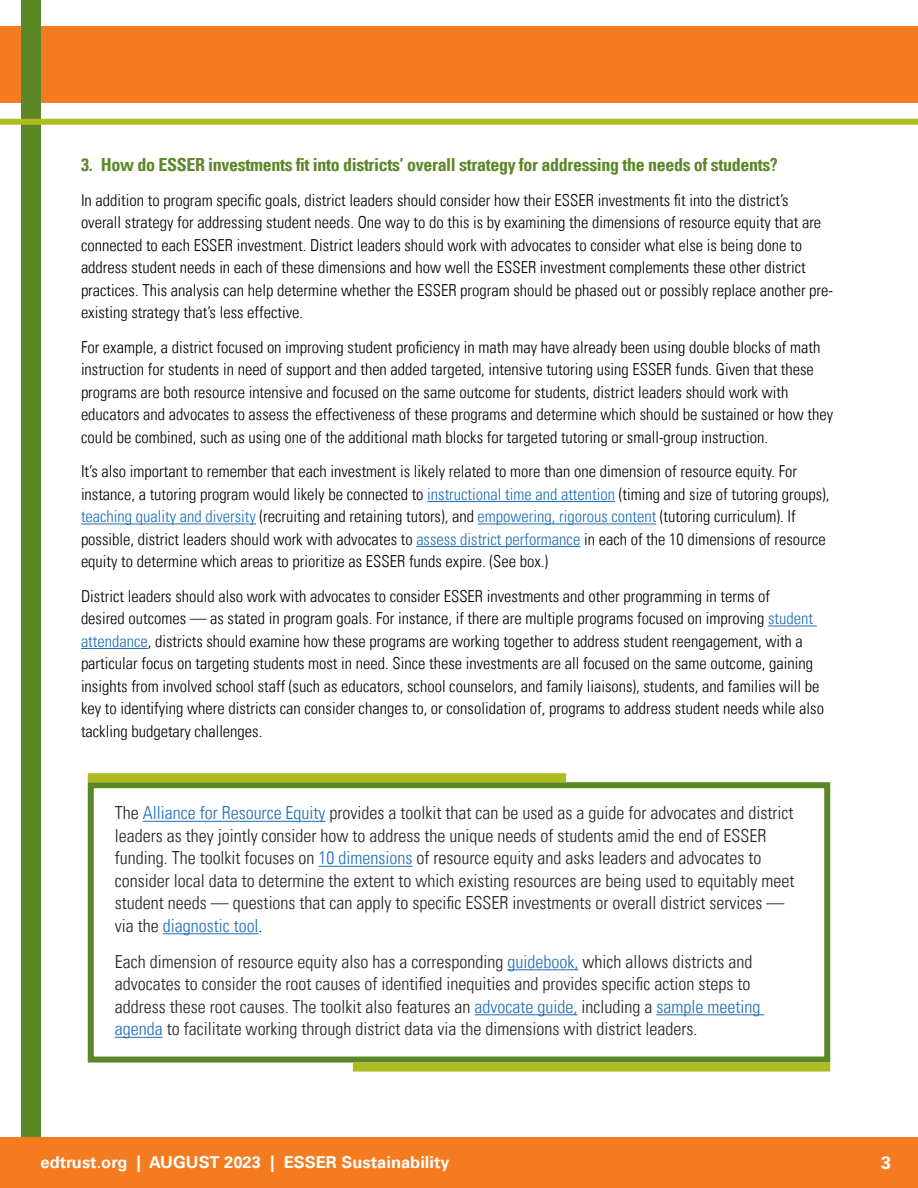
<style>
.page{position:relative;width:918px;height:1188px;background:#fff}
.page>*{position:absolute;margin:0;border:0;box-sizing:border-box;transform-origin:0 0}
.Call_out_box{font:300 condensed 18px/22.5px "Univers LT";color:#231f20}
.Paragraph_Style_1{font:700 condensed 18px "Univers LT";letter-spacing:-.02em;color:#5c8727}
.t1{font:700 18px "Univers LT";color:#fff}
.Paragraph_Style_1-2{font:300 condensed 16.5px/22.5px "Univers LT";color:#000}
.t2{font:700 16.5px "Univers LT";color:#fff}
.s1{color:#1c6cb6}
.s2{color:#000}
.s3{color:#fff}
</style>
<div class="page">
<div style="left:0;top:26px;width:918px;height:77px;background:#f47b20"></div>
<div style="left:21px;top:0;width:19px;height:1137px;background:#5c8727"></div>
<div style="left:0;top:119px;width:918px;height:6px;background:#aebc21"></div>
<div style="left:0;top:1137px;width:918px;height:51px;background:#f47b20"></div>
<div style="left:88px;top:782px;width:742px;height:281px;background:#fff;border:6px solid #5c8727"></div>
<hr style="left:427px;top:501px;width:188px;height:1px;background:#1c6cb6">
<hr style="left:81px;top:524px;width:175px;height:1px;background:#1c6cb6">
<hr style="left:478px;top:524px;width:178px;height:1px;background:#1c6cb6">
<hr style="left:416px;top:546px;width:164px;height:1px;background:#1c6cb6">
<hr style="left:768px;top:626px;width:49px;height:1px;background:#1c6cb6">
<hr style="left:81px;top:648px;width:67px;height:1px;background:#1c6cb6">
<hr style="left:143px;top:821px;width:183px;height:1px;background:#1c6cb6">
<hr style="left:319px;top:866px;width:94px;height:1px;background:#1c6cb6">
<hr style="left:163px;top:933px;width:96px;height:1px;background:#1c6cb6">
<hr style="left:507px;top:969px;width:71px;height:1px;background:#1c6cb6">
<hr style="left:475px;top:1014px;width:102px;height:1px;background:#1c6cb6">
<hr style="left:656px;top:1014px;width:108px;height:1px;background:#1c6cb6">
<hr style="left:115px;top:1037px;width:48px;height:1px;background:#1c6cb6">
<div style="left:88px;top:773px;width:478px;height:9px;background:#aebc21"></div>
<div style="left:353px;top:1063px;width:477px;height:9px;background:#aebc21"></div>
<p class="Paragraph_Style_1" style="left:81px;top:154px;width:698px">3. How do ESSER investments fit into districts’ overall strategy for addressing the needs of students?</p>
<p class="Paragraph_Style_1-2" style="left:81px;top:189px;width:754px">In addition to program specific goals, district leaders should consider how their ESSER investments fit into the district’s<br>overall strategy for addressing student needs. One way to do this is by examining the dimensions of resource equity that are connected to each ESSER investment. District leaders should work with advocates to consider what else is being done to address student needs in each of these dimensions and how well the ESSER investment complements these other district practices. This analysis can help determine whether the ESSER program should be phased out or possibly replace another pre&shy;existing strategy that’s less effective.</p>
<p class="Paragraph_Style_1-2" style="left:81px;top:336px;width:754px">For example, a district focused on improving student proficiency in math may have already been using double blocks of math instruction for students in need of support and then added targeted, intensive tutoring using ESSER funds. Given that these programs are both resource intensive and focused on the same outcome for students, district leaders should work with educators and advocates to assess the effectiveness of these programs and determine which should be sustained or how they could be combined, such as using one of the additional math blocks for targeted tutoring or small-group instruction.</p>
<p class="Paragraph_Style_1-2" style="left:81px;top:460px;width:750px">It’s also important to remember that each investment is likely related to more than one dimension of resource equity. For instance, a tutoring program would likely be connected to <span class="s1">instructional time and attention</span> (timing and size of tutoring groups), <span class="s1">teaching quality and diversity</span> (recruiting and retaining tutors), and <span class="s1">empowering, rigorous content</span> (tutoring curriculum). If possible, district leaders should work with advocates to <span class="s1">assess district performance</span> in each of the 10 dimensions of resource equity to determine which areas to prioritize as ESSER funds expire. (See box.)</p>
<p class="Paragraph_Style_1-2" style="left:81px;top:585px;width:745px">District leaders should also work with advocates to consider ESSER investments and other programming in terms of<br>desired outcomes — as stated in program goals. For instance, if there are multiple programs focused on improving <span class="s1">student attendance</span>, districts should examine how these programs are working together to address student reengagement, with a particular focus on targeting students most in need. Since these investments are all focused on the same outcome, gaining insights from involved school staff (such as educators, school counselors, and family liaisons), students, and families will be key to identifying where districts can consider changes to, or consolidation of, programs to address student needs while also tackling budgetary challenges.</p>
<p class="Call_out_box" style="left:115px;top:802px;width:681px">The <span class="s1">Alliance for Resource Equity</span> provides a toolkit that can be used as a guide for advocates and district leaders as they jointly consider how to address the unique needs of students amid the end of ESSER funding. The toolkit focuses on <span class="s1">10 dimensions</span> of resource equity and asks leaders and advocates to consider local data to determine the extent to which existing resources are being used to equitably meet student needs — questions that can apply to specific ESSER investments or overall district services — via the <span class="s1">diagnostic tool</span><span class="s2">.</span></p>
<p class="Call_out_box" style="left:115px;top:950px;width:647px">Each dimension of resource equity also has a corresponding <span class="s1">guidebook,</span><span class="s3">,</span>which allows districts and advocates to consider the root causes of identified inequities and provides specific action steps to address these root causes. The toolkit also features an <span class="s1">advocate guide,</span> including a <span class="s1">sample meeting agenda</span> to facilitate working through district data via the dimensions with district leaders.</p>
<p class="t2" style="left:40px;top:1153px;width:411px">edtrust.org | AUGUST 2023 | ESSER Sustainability</p>
<p class="t1" style="left:881px;top:1152px;width:12px">3</p>
</div>
